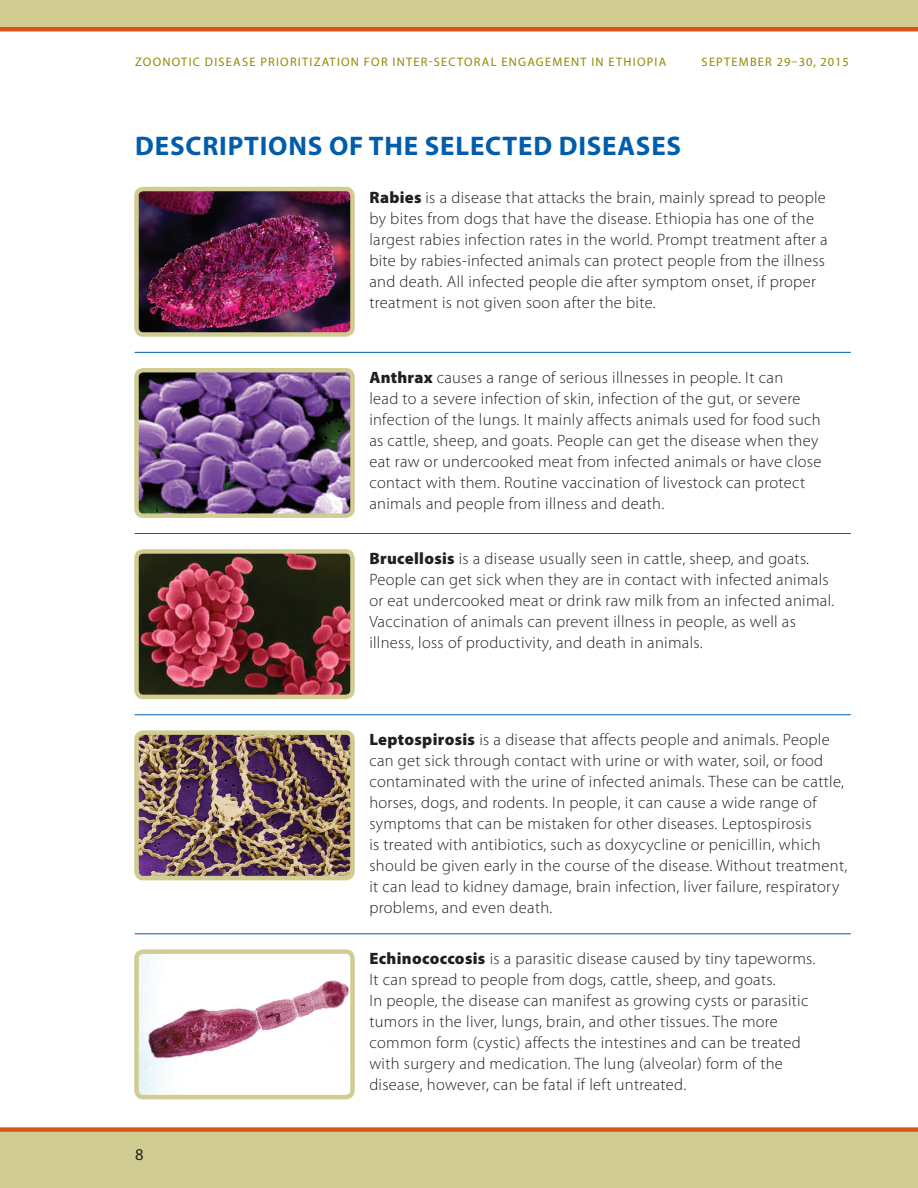
<style>
.page{position:relative;width:918px;height:1188px;background:#fff}
.page>*{position:absolute;margin:0;border:0;box-sizing:border-box;transform-origin:0 0}
.t1{font:700 27px "Myriad Pro";letter-spacing:.03em;color:#015dab}
.Body_Text{font:300 16.5px/21px "Myriad Pro";letter-spacing:.02em;color:#231f20}
.t2{font:16.5px "Myriad Pro";color:#231f20}
.t3{font:12.3px "Myriad Pro";letter-spacing:.1em;color:#8d8b02}
.s1{font-weight:900}
</style>
<div class="page">
<div style="left:0;top:1132px;width:918px;height:56px;background:#d1cd92"></div>
<div style="left:0;top:0;width:918px;height:27px;background:#d1cd92"></div>
<div style="left:0;top:1127px;width:918px;height:5px;background:#d9531c"></div>
<div style="left:0;top:27px;width:918px;height:5px;background:#d9531c"></div>
<img style="left:139px;top:192px;width:211px;height:140px">
<div style="left:134px;top:187px;width:221px;height:150px;border:4px solid #d1cd92;border-radius:7px"></div>
<hr style="left:135px;top:352px;width:715px;height:1px;background:#015dab">
<img style="left:139px;top:373px;width:211px;height:140px">
<div style="left:134px;top:368px;width:221px;height:150px;border:4px solid #d1cd92;border-radius:7px"></div>
<hr style="left:135px;top:533px;width:715px;height:1px;background:#015dab">
<img style="left:139px;top:554px;width:211px;height:140px">
<div style="left:134px;top:549px;width:221px;height:150px;border:4px solid #d1cd92;border-radius:7px"></div>
<hr style="left:135px;top:714px;width:715px;height:1px;background:#015dab">
<img style="left:139px;top:735px;width:211px;height:140px">
<div style="left:134px;top:730px;width:221px;height:150px;border:4px solid #d1cd92;border-radius:7px"></div>
<hr style="left:135px;top:933px;width:715px;height:1px;background:#015dab">
<img style="left:139px;top:954px;width:211px;height:140px">
<div style="left:134px;top:949px;width:221px;height:150px;border:4px solid #d1cd92;border-radius:7px"></div>
<p class="t3" style="left:135px;top:54px;width:533px">ZOONOTIC DISEASE PRIORITIZATION FOR INTER-SECTORAL ENGAGEMENT IN ETHIOPIA</p>
<p class="t3" style="left:702px;top:54px;width:149px">SEPTEMBER 29–30, 2015</p>
<h1 class="t1" style="left:135px;top:129px;width:547px">DESCRIPTIONS OF THE SELECTED DISEASES</h1>
<p class="Body_Text" style="left:369px;top:187px;width:460px"><span class="s1">Rabies</span> is a disease that attacks the brain, mainly spread to people by bites from dogs that have the disease. Ethiopia has one of the largest rabies infection rates in the world. Prompt treatment after a bite by rabies-infected animals can protect people from the illness and death. All infected people die after symptom onset, if proper treatment is not given soon after the bite.</p>
<p class="Body_Text" style="left:369px;top:367px;width:454px"><span class="s1">Anthrax</span> causes a range of serious illnesses in people. It can<br>lead to a severe infection of skin, infection of the gut, or severe infection of the lungs. It mainly affects animals used for food such as cattle, sheep, and goats. People can get the disease when they eat raw or undercooked meat from infected animals or have close contact with them. Routine vaccination of livestock can protect animals and people from illness and death.</p>
<p class="Body_Text" style="left:369px;top:548px;width:466px"><span class="s1">Brucellosis</span> is a disease usually seen in cattle, sheep, and goats.<br>People can get sick when they are in contact with infected animals or eat undercooked meat or drink raw milk from an infected animal.<br>Vaccination of animals can prevent illness in people, as well as illness, loss of productivity, and death in animals.</p>
<p class="t2" style="left:135px;top:1144px;width:10px">8</p>
<p class="Body_Text" style="left:369px;top:729px;width:480px"><span class="s1">Leptospirosis</span> is a disease that affects people and animals. People can get sick through contact with urine or with water, soil, or food contaminated with the urine of infected animals. These can be cattle, horses, dogs, and rodents. In people, it can cause a wide range of symptoms that can be mistaken for other diseases. Leptospirosis<br>is treated with antibiotics, such as doxycycline or penicillin, which should be given early in the course of the disease. Without treatment, it can lead to kidney damage, brain infection, liver failure, respiratory problems, and even death.</p>
<p class="Body_Text" style="left:369px;top:948px;width:448px"><span class="s1">Echinococcosis</span> is a parasitic disease caused by tiny tapeworms.<br>It can spread to people from dogs, cattle, sheep, and goats.<br>In people, the disease can manifest as growing cysts or parasitic tumors in the liver, lungs, brain, and other tissues. The more common form (cystic) affects the intestines and can be treated with surgery and medication. The lung (alveolar) form of the disease, however, can be fatal if left untreated.</p>
</div>
